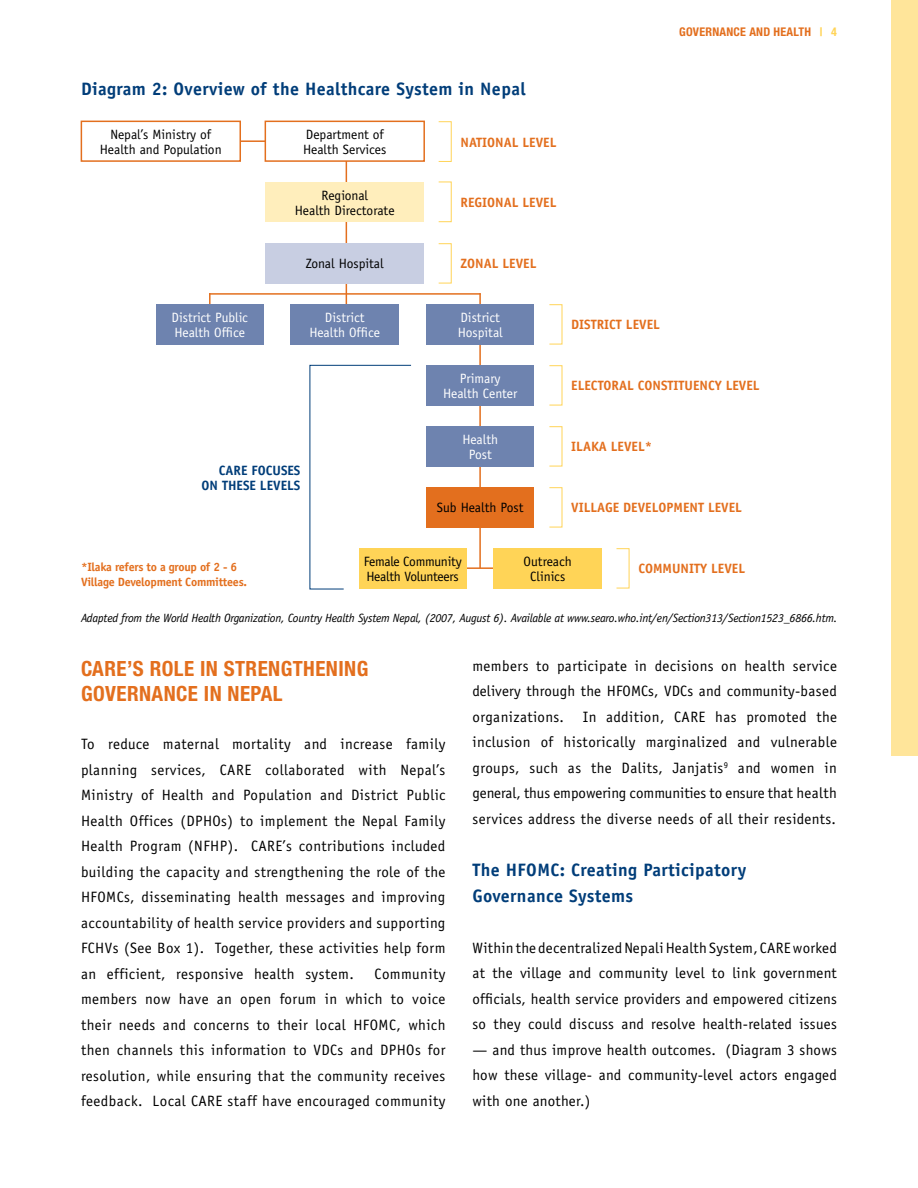
<style>
.page{position:relative;width:918px;height:1188px;background:#fff}
.page>*{position:absolute;margin:0;border:0;box-sizing:border-box;transform-origin:0 0}
.t1{font:700 condensed 21px/25.5px "Helvetica Neue";letter-spacing:.02em;color:#e36f1e}
.t2{font:700 18px/25.5px "Officina Sans";letter-spacing:.02em;color:#003d79}
.t3{font:15px/25.5px "Officina Sans";letter-spacing:.02em;color:#000;text-align:justify}
.t4{font:13.5px/15px "Officina Sans";color:#000;text-align:center}
.t5{font:700 13.5px "Officina Sans";color:#e36f1e}
.t6{font:13.5px/15px "Officina Sans";color:#fff;text-align:center}
.t7{font:13.5px/15px "Officina Sans";letter-spacing:-.02em;color:#000}
.t8{font:700 13.5px/15px "Officina Sans";color:#003d79}
.t9{font:italic 12px "Officina Sans";letter-spacing:-.02em;color:#000}
.t10{font:700 12px/15px "Officina Sans";letter-spacing:-.02em;color:#e36f1e}
.t11{font:700 condensed 12px "Helvetica Neue";letter-spacing:.02em;color:#e36f1e}
.s1{color:#ffd457}
</style>
<div class="page">
<div style="left:891px;top:0;width:27px;height:756px;background:#ffe59a"></div>
<hr style="left:346px;top:148px;width:1px;height:177px;background:#e36f1e">
<hr style="left:209px;top:293px;width:2px;height:39px;background:#e36f1e">
<hr style="left:479px;top:293px;width:2px;height:275px;background:#e36f1e">
<hr style="left:149px;top:140px;width:214px;height:2px;background:#e36f1e">
<hr style="left:209px;top:293px;width:272px;height:2px;background:#e36f1e">
<hr style="left:413px;top:567px;width:135px;height:2px;background:#e36f1e">
<svg style="left:309px;top:365px;width:103px;height:225px"></svg>
<div style="left:438px;top:121px;width:14px;height:41px;background:#fff;border:1px solid #ffd457"></div>
<div style="left:438px;top:182px;width:14px;height:40px;background:#fff;border:1px solid #ffd457"></div>
<div style="left:438px;top:243px;width:14px;height:40px;background:#fff;border:1px solid #ffd457"></div>
<div style="left:81px;top:121px;width:159px;height:40px;background:#fff"></div>
<div style="left:81px;top:121px;width:160px;height:41px;border:2px solid #e36f1e"></div>
<div style="left:265px;top:121px;width:159px;height:40px;background:#fff"></div>
<div style="left:265px;top:121px;width:160px;height:41px;border:2px solid #e36f1e"></div>
<div style="left:266px;top:182px;width:158px;height:40px;background:#ffeebc"></div>
<div style="left:266px;top:243px;width:158px;height:40px;background:#c8cee2"></div>
<div style="left:156px;top:304px;width:108px;height:40px;background:#6e83af"></div>
<div style="left:426px;top:304px;width:108px;height:40px;background:#6e83af"></div>
<div style="left:291px;top:304px;width:108px;height:40px;background:#6e83af"></div>
<div style="left:426px;top:365px;width:108px;height:40px;background:#6e83af"></div>
<div style="left:426px;top:487px;width:108px;height:40px;background:#e36f1e"></div>
<div style="left:426px;top:426px;width:108px;height:40px;background:#6e83af"></div>
<div style="left:494px;top:548px;width:108px;height:40px;background:#ffd457"></div>
<div style="left:359px;top:548px;width:108px;height:40px;background:#ffd457"></div>
<p class="t11" style="left:679px;top:25px;width:55px">GOVERNANCE</p>
<p class="t11" style="left:749px;top:25px;width:89px">AND HEALTH <span class="s1">| 4</span></p>
<p class="t2" style="left:81px;top:76px;width:446px">DIAGRAM 2: OVERVIEW OF THE HEALTHCARE SYSTEM IN N EPAL</p>
<p class="t4" style="left:100px;top:127px;width:123px">Nepal’s Ministry of<br>Health and Population</p>
<p class="t4" style="left:303px;top:127px;width:85px;text-align:left">Department of<br>Health Services</p>
<p class="t4" style="left:295px;top:188px;width:101px">Regional<br>Health Directorate</p>
<p class="t5" style="left:460px;top:134px;width:70px">NATIONAL LEVE</p>
<p class="t5" style="left:550px;top:134px;width:8px">L</p>
<p class="t5" style="left:460px;top:194px;width:70px">REGIONAL LEVE</p>
<p class="t5" style="left:550px;top:194px;width:8px">L</p>
<p class="t4" style="left:306px;top:256px;width:80px">Zonal Hospital</p>
<p class="t5" style="left:460px;top:255px;width:50px">ZONAL LEVE</p>
<p class="t5" style="left:530px;top:255px;width:8px">L</p>
<p class="t6" style="left:172px;top:310px;width:78px;text-align:left">District Public<br>Health Office</p>
<p class="t6" style="left:458px;top:310px;width:47px;text-align:left">District<br>Hospital</p>
<p class="t6" style="left:309px;top:310px;width:72px">District<br>Health Office</p>
<p class="t6" style="left:443px;top:371px;width:76px">Primary<br>Health Center</p>
<p class="t8" style="left:202px;top:463px;width:87px;text-indent:17px">CARE FOCUSES<br>ON THESE</p>
<p class="t8" style="left:260px;top:478px;width:41px">LEVELS</p>
<p class="t6" style="left:462px;top:432px;width:37px">Health<br>Post</p>
<p class="t4" style="left:437px;top:500px;width:88px">Sub Health Post</p>
<p class="t5" style="left:571px;top:316px;width:63px">DISTRICT LEVE</p>
<p class="t5" style="left:653px;top:316px;width:8px">L</p>
<p class="t5" style="left:571px;top:377px;width:162px">ELECTORAL CONSTITUENCY LEVE</p>
<p class="t5" style="left:753px;top:377px;width:8px">L</p>
<p class="t5" style="left:571px;top:438px;width:47px">ILAKA LEVE</p>
<p class="t5" style="left:638px;top:438px;width:16px">L*</p>
<p class="t5" style="left:571px;top:499px;width:35px">VILLAGE</p>
<p class="t5" style="left:623px;top:499px;width:44px">DEVELOPME</p>
<p class="t5" style="left:690px;top:499px;width:26px">NT LEVE</p>
<p class="t5" style="left:735px;top:499px;width:8px">L</p>
<p class="t10" style="left:81px;top:559px;width:167px">*ILAKA REFERS TO A GROUP OF 2 - 6<br>VILLAGE DEVELOPMENT COMMITTEES.</p>
<p class="t7" style="left:364px;top:554px;width:99px">Female Community<br>Health Volunteers</p>
<p class="t4" style="left:524px;top:554px;width:50px">Outreach<br>Clinics</p>
<p class="t5" style="left:638px;top:560px;width:17px">COMM</p>
<p class="t5" style="left:672px;top:560px;width:47px">UNITY LEVE</p>
<p class="t5" style="left:738px;top:560px;width:8px">L</p>
<p class="t9" style="left:81px;top:611px;width:758px">Adapted from the World Health Organization, Country Health System Nepal, (2007, August 6). Available at www.searo.who.int/en/Section313/Section1523_6866.htm.</p>
<h1 class="t1" style="left:81px;top:656px;width:234px">CARE’S ROLE IN STRENGTHENING<br>GOVERNANCE</h1>
<h1 class="t1" style="left:204px;top:681px;width:76px">IN NEPAL</h1>
<p class="t3" style="left:81px;top:732px;width:366px">To reduce maternal mortality and increase family planning services, CARE collaborated with Nepal’s Ministry of Health and Population and District Public Health Offices (DPHOs) to implement the Nepal Family Health Program (NFHP). CARE’s contributions included building the capacity and strengthening the role of the HFOMCs, disseminating health messages and improving accountability of health service providers and supporting FCHVs (See Box 1). Together, these activities help form an efficient, responsive health system.</p>
<p class="t3" style="left:81px;top:961px;width:366px;text-indent:294px">Community members now have an open forum in which to voice their needs and concerns to their local HFOMC, which then channels this information to VDCs and DPHOs for resolution, while ensuring that the community receives feedback. Local CARE staff have encouraged community</p>
<p class="t3" style="left:472px;top:653px;width:366px">members to participate in decisions on health service delivery through the HFOMCs, VDCs and community-based organizations.</p>
<p class="t3" style="left:472px;top:704px;width:366px;text-indent:110px">In addition, CARE has promoted the inclusion of historically marginalized and vulnerable groups, such as the Dalits, Janjatis<sup>9</sup> and women in general, thus empowering communities to ensure that health services address the diverse needs of all their residents.</p>
<p class="t2" style="left:472px;top:857px;width:275px">THE HFOMC: CREATING PARTICIPATORY<br>GOVERNANCE SYSTEMS</p>
<p class="t3" style="left:472px;top:935px;width:366px">Within the decentralized Nepali Health System, CARE worked at the village and community level to link government officials, health service providers and empowered citizens so they could discuss and resolve health-related issues</p>
<p class="t3" style="left:472px;top:1037px;width:366px">— and thus improve health outcomes. (Diagram 3 shows how these village- and community-level actors engaged with one another.)</p>
</div>
